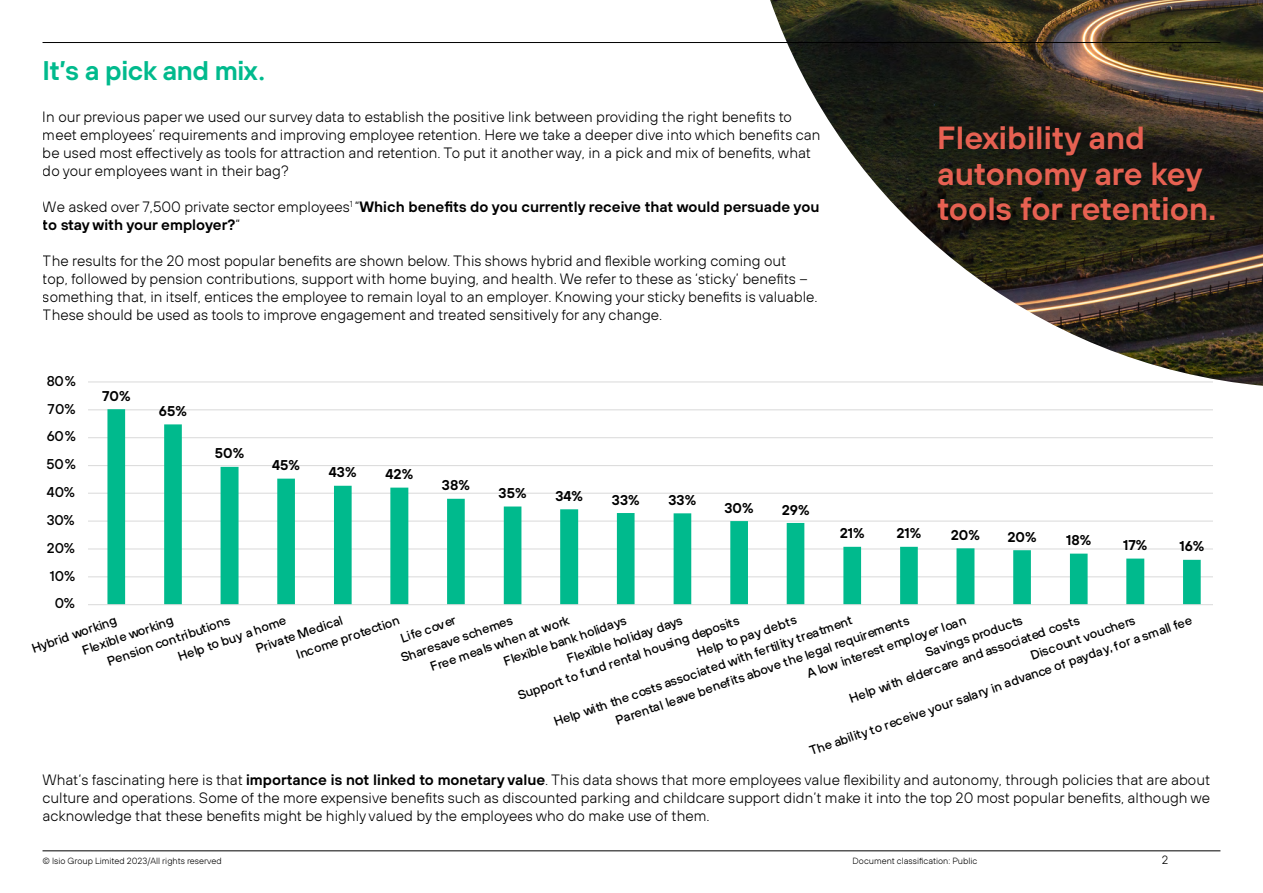
<style>
.page{position:relative;width:1263px;height:893px;background:#fff}
.page>*{position:absolute;margin:0;border:0;box-sizing:border-box;transform-origin:0 0}
.t1{font:600 32.1px/35.5px "TT Hoves";color:#e76152}
.t2{font:600 27px "TT Hoves";letter-spacing:-.02em;color:#00ba8d}
.t3{font:300 15px/18px "TT Hoves";color:#000}
.t4{font:600 15px/18px "TT Hoves";color:#000}
.t5{font:600 14.25px "TT Hoves";color:#000}
.t6{font:500 14.25px "TT Hoves";letter-spacing:-.01em;color:#000}
.t7{font:500 12.9px "TT Hoves";color:#000}
.t8{font:300 12px "TT Hoves";color:#000}
.t9{font:300 9px "TT Hoves";color:#000}
.s1{font-family:"Trebuchet MS";font-weight:400}
.s2{font-weight:300}
.s3{font-weight:600}
</style>
<div class="page">
<hr style="left:43px;top:42px;width:1177px;height:1px;background:#000">
<hr style="left:43px;top:850px;width:1177px;height:1px;background:#000">
<hr style="left:88px;top:576px;width:1125px;height:1px;background:#d9d9d9">
<hr style="left:88px;top:548px;width:1125px;height:1px;background:#d9d9d9">
<hr style="left:88px;top:521px;width:1125px;height:1px;background:#d9d9d9">
<hr style="left:88px;top:493px;width:1125px;height:1px;background:#d9d9d9">
<hr style="left:88px;top:465px;width:1125px;height:1px;background:#d9d9d9">
<hr style="left:88px;top:437px;width:1125px;height:1px;background:#d9d9d9">
<hr style="left:88px;top:409px;width:1125px;height:1px;background:#d9d9d9">
<hr style="left:88px;top:381px;width:1125px;height:1px;background:#d9d9d9">
<svg style="left:107px;top:409px;width:1094px;height:195px"></svg>
<hr style="left:88px;top:604px;width:1125px;height:1px;background:#d9d9d9">
<img style="left:770px;top:0;width:493px;height:386px">
<h2 class="t2" style="left:42px;top:53px;width:226px">It’s a pick and mix<span class="s1">.</span></h2>
<p class="t3" style="left:43px;top:108px;width:779px">In our previous paper we used our survey data to establish the positive link between providing the right benefits to meet employees’ requirements and improving employee retention. Here we take a deeper dive into which benefits can be used most effectively as tools for attraction and retention. To put it another way, in a pick and mix of benefits, what do your employees want in their bag?</p>
<p class="t4" style="left:43px;top:198px;width:778px"><span class="s2">We asked over 7,500 private sector employees</span><sup>1</sup> <span class="s2">“</span>Which benefits do you currently receive that would persuade you to stay with your employer?<span class="s2">“</span></p>
<p class="t3" style="left:43px;top:252px;width:776px">The results for the 20 most popular benefits are shown below. This shows hybrid and flexible working coming out<br>top, followed by pension contributions, support with home buying, and health. We refer to these as ‘sticky’ benefits – something that, in itself, entices the employee to remain loyal to an employer. Knowing your sticky benefits is valuable.<br>These should be used as tools to improve engagement and treated sensitively for any change.</p>
<h1 class="t1" style="left:937px;top:119px;width:281px">Flexibility and autonomy are key tools for retention.</h1>
<p class="t6" style="left:47px;top:372px;width:31px">80%</p>
<p class="t6" style="left:48px;top:399px;width:29px">70%</p>
<p class="t6" style="left:47px;top:427px;width:31px">60%</p>
<p class="t6" style="left:47px;top:455px;width:31px">50%</p>
<p class="t6" style="left:47px;top:483px;width:29px">40%</p>
<p class="t6" style="left:47px;top:511px;width:29px">30%</p>
<p class="t6" style="left:47px;top:539px;width:29px">20%</p>
<p class="t6" style="left:50px;top:567px;width:27px">10%</p>
<p class="t6" style="left:55px;top:594px;width:22px">0%</p>
<p class="t5" style="left:102px;top:386px;width:30px">70%</p>
<p class="t5" style="left:159px;top:402px;width:30px">65%</p>
<p class="t5" style="left:215px;top:444px;width:31px">50%</p>
<p class="t5" style="left:272px;top:456px;width:29px">45%</p>
<p class="t5" style="left:329px;top:463px;width:29px">43%</p>
<p class="t5" style="left:385px;top:465px;width:29px">42%</p>
<p class="t5" style="left:442px;top:476px;width:30px">38%</p>
<p class="t5" style="left:499px;top:484px;width:29px">35%</p>
<p class="t5" style="left:555px;top:486px;width:29px">34%</p>
<p class="t5" style="left:612px;top:490px;width:29px">33%</p>
<p class="t5" style="left:668px;top:491px;width:29px">33%</p>
<p class="t5" style="left:724px;top:498px;width:31px">30%</p>
<p class="t5" style="left:782px;top:500px;width:29px">29%</p>
<p class="t5" style="left:840px;top:524px;width:26px">21%</p>
<p class="t5" style="left:896px;top:524px;width:26px">21%</p>
<p class="t5" style="left:951px;top:526px;width:31px">20%</p>
<p class="t5" style="left:1007px;top:527px;width:31px">20%</p>
<p class="t5" style="left:1066px;top:531px;width:27px">18%</p>
<p class="t5" style="left:1123px;top:536px;width:26px">17%</p>
<p class="t5" style="left:1179px;top:537px;width:27px">16%</p>
<p class="t7" style="left:428px;top:659px;width:147px;rotate:-19deg">Free meals when at work</p>
<p class="t7" style="left:254px;top:641px;width:92px;rotate:-19deg">Private Medical</p>
<p class="t7" style="left:552px;top:714px;width:316px;rotate:-19deg">Help with the costs associated with fertility treatment</p>
<p class="t7" style="left:695px;top:645px;width:106px;rotate:-19deg">Help to pay debts</p>
<p class="t7" style="left:847px;top:691px;width:244px;rotate:-19deg">Help with eldercare and associated costs</p>
<p class="t7" style="left:805px;top:666px;width:169px;rotate:-19deg">A low interest employer loan</p>
<p class="t7" style="left:501px;top:654px;width:130px;rotate:-19deg">Flexible bank holidays</p>
<p class="t7" style="left:294px;top:647px;width:110px;rotate:-19deg">Income protection</p>
<p class="t7" style="left:398px;top:630px;width:59px;rotate:-19deg">Life cover</p>
<p class="t7" style="left:105px;top:654px;width:130px;rotate:-19deg">Pension contributions</p>
<p class="t7" style="left:613px;top:713px;width:311px;rotate:-19deg">Parental leave benefits above the legal requirements</p>
<p class="t7" style="left:515px;top:688px;width:235px;rotate:-19deg">Support to fund rental housing deposits</p>
<p class="t7" style="left:565px;top:651px;width:123px;rotate:-19deg">Flexible holiday days</p>
<p class="t7" style="left:399px;top:650px;width:119px;rotate:-19deg">Sharesave schemes</p>
<p class="t7" style="left:807px;top:743px;width:405px;rotate:-19deg">The ability to receive your salary in advance of payday, for a small fee</p>
<p class="t7" style="left:1028px;top:647px;width:111px;rotate:-19deg">Discount vouchers</p>
<p class="t7" style="left:923px;top:645px;width:103px;rotate:-19deg">Savings products</p>
<p class="t7" style="left:30px;top:641px;width:90px;rotate:-19deg">Hybrid working</p>
<p class="t7" style="left:176px;top:649px;width:115px;rotate:-19deg">Help to buy a home</p>
<p class="t7" style="left:80px;top:643px;width:97px;rotate:-19deg">Flexible working</p>
<p class="t3" style="left:43px;top:770px;width:1169px;text-align:justify">What’s fascinating here is that <span class="s3">importance is not linked to monetary value</span>. This data shows that more employees value flexibility and autonomy, through policies that are about culture and operations. Some of the more expensive benefits such as discounted parking and childcare support didn’t make it into the top 20 most popular benefits, although we acknowledge that these benefits might be highly valued by the employees who do make use of them.</p>
<p class="t9" style="left:43px;top:855px;width:181px">© Isio Group Limited 2023/All rights reserved</p>
<p class="t9" style="left:853px;top:855px;width:126px">Document classification: Public</p>
<p class="t8" style="left:1162px;top:852px;width:8px">2</p>
</div>
